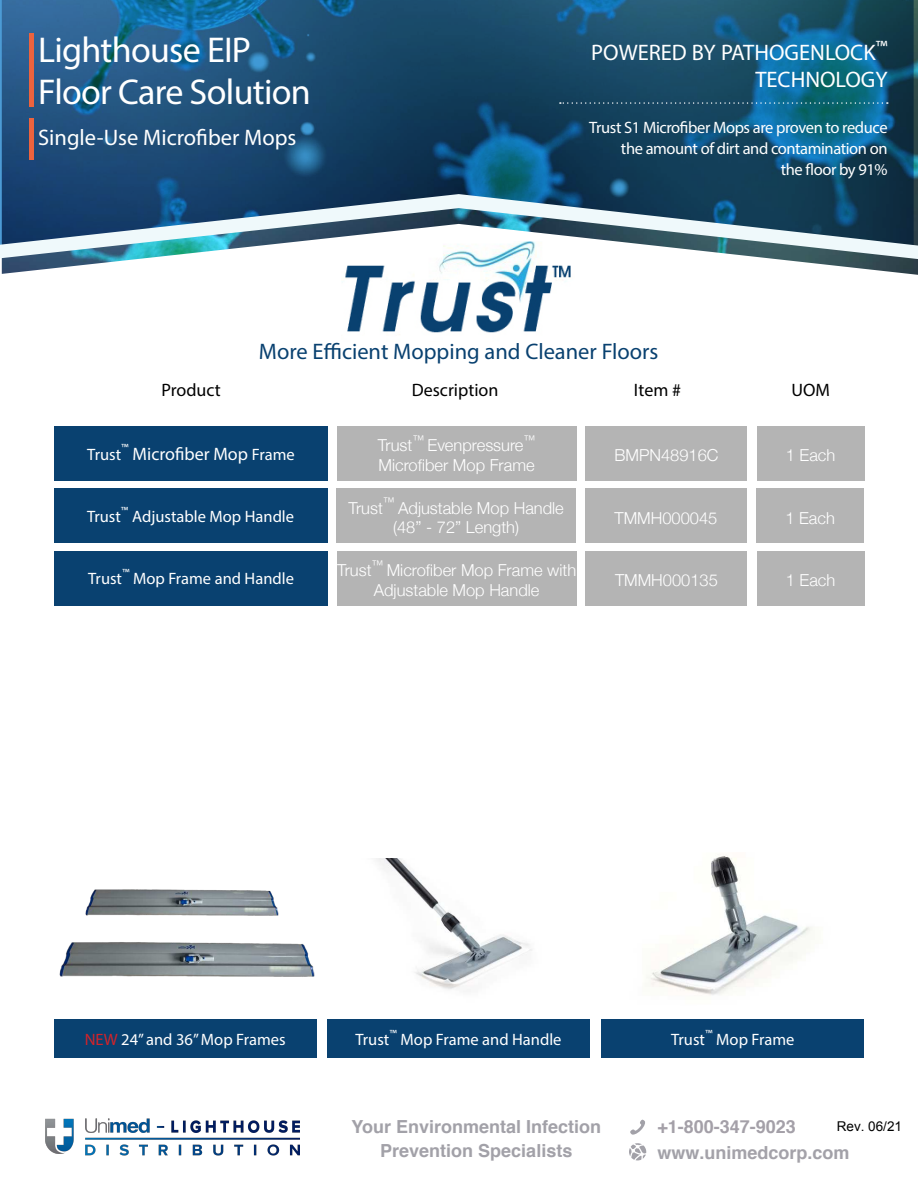
<style>
.page{position:relative;width:918px;height:1188px;background:#fff}
.page>*{position:absolute;margin:0;border:0;box-sizing:border-box;transform-origin:0 0}
.t1{font:36px/42px "Myriad Pro";letter-spacing:-.02em;color:#fff}
.t2{font:22.5px/27px "Myriad Pro";color:#fff;text-align:right}
.t3{font:22.5px "Myriad Pro";color:#094170}
.t4{font:700 18px/24px "Helvetica";color:#a2a1a8;text-align:center}
.t5{font:700 18px/25.2px "Helvetica";color:#a4a0a8}
.t6{font:18px "Myriad Pro";color:#000}
.t7{font:18px "Myriad Pro";color:#fff}
.t8{font:300 16.5px/19.8px "Helvetica Neue";color:#fff}
.t9{font:16.5px "Myriad Pro";letter-spacing:-.005em;color:#fff}
.t10{font:16.5px/21px "Myriad Pro";letter-spacing:-.025em;color:#fff;text-align:right}
.t11{font:13.5px "Arial";color:#000}
.t12{font:12px "Myriad Pro";color:#fff}
.t13{font:300 12px "Helvetica Neue";color:#fff}
.s1{font-size:16.5px}
.s2{color:#d2232a}
.s3{color:#a2a1a8}
.s4{color:#a4a2a9}
</style>
<div class="page">
<img style="left:345px;top:275px;width:226px;height:58px">
<img style="left:2px;top:0;width:916px;height:275px">
<svg style="left:0;top:0;width:914px;height:194px;background:#184f73"></svg>
<svg style="left:0;top:194px;width:918px;height:65px"></svg>
<svg style="left:560px;top:102px;width:328px;height:2px"></svg>
<hr style="left:29px;top:33px;width:4px;height:74px;background:#ec633e">
<hr style="left:29px;top:119px;width:4px;height:41px;background:#ec633e">
<div style="left:54px;top:1019px;width:262px;height:39px;background:#094170"></div>
<img style="left:85px;top:889px;width:194px;height:27px">
<img style="left:59px;top:942px;width:256px;height:35px">
<div style="left:54px;top:488px;width:273px;height:55px;background:#094170"></div>
<div style="left:337px;top:488px;width:239px;height:55px;background:#b4b4b4"></div>
<div style="left:585px;top:488px;width:162px;height:55px;background:#b4b4b4"></div>
<div style="left:756px;top:488px;width:108px;height:55px;background:#b4b4b4"></div>
<div style="left:54px;top:426px;width:274px;height:54px;background:#094170"></div>
<div style="left:337px;top:426px;width:239px;height:54px;background:#b4b4b4"></div>
<div style="left:586px;top:426px;width:161px;height:54px;background:#b4b4b4"></div>
<div style="left:757px;top:426px;width:107px;height:54px;background:#b4b4b4"></div>
<div style="left:54px;top:551px;width:274px;height:54px;background:#094170"></div>
<div style="left:337px;top:551px;width:239px;height:54px;background:#b4b4b4"></div>
<div style="left:586px;top:551px;width:161px;height:54px;background:#b4b4b4"></div>
<div style="left:757px;top:551px;width:107px;height:54px;background:#b4b4b4"></div>
<div style="left:327px;top:1019px;width:263px;height:39px;background:#094170"></div>
<img style="left:646px;top:855px;width:167px;height:140px">
<div style="left:602px;top:1019px;width:262px;height:39px;background:#094170"></div>
<img style="left:376px;top:858px;width:156px;height:132px">
<svg style="left:629px;top:1143px;width:17px;height:17px"></svg>
<svg style="left:630px;top:1119px;width:15px;height:16px"></svg>
<img style="left:45px;top:1118px;width:254px;height:37px">
<h1 class="t1" style="left:38px;top:32px;width:274px">Lighthouse EIP<br>Floor Care Solution</h1>
<h2 class="t2" style="left:38px;top:126px;width:260px">Single-Use Microfiber Mops</h2>
<h2 class="t2" style="left:591px;top:41px;width:298px">POWERED BY PATHOGENLOCK<sup>™<br></sup>TECHNOLOGY</h2>
<p class="t10" style="left:589px;top:118px;width:300px">Trust S1 Microfiber Mops are proven to reduce the amount of dirt and contamination on<br>the floor by 91%</p>
<h2 class="t3" style="left:259px;top:343px;width:401px">More Efficient Mopping and Cleaner Floors</h2>
<p class="t6" style="left:161px;top:383px;width:61px">Product</p>
<p class="t6" style="left:412px;top:383px;width:88px">Description</p>
<p class="t6" style="left:634px;top:383px;width:49px">Item #</p>
<p class="t6" style="left:791px;top:383px;width:40px">UOM</p>
<p class="t13" style="left:524px;top:435px;width:13px">™</p>
<p class="t8" style="left:379px;top:454px;width:158px">Microfiber Mop Frame</p>
<p class="t13" style="left:412px;top:435px;width:13px">™</p>
<p class="t8" style="left:428px;top:434px;width:97px">Evenpressure</p>
<p class="t7" style="left:87px;top:447px;width:209px"><span class="s1">Trust</span><sup>™</sup> Microfiber Mop <span class="s1">Frame</span></p>
<p class="t8" style="left:378px;top:437px;width:36px">Trust</p>
<p class="t8" style="left:614px;top:447px;width:106px">BMPN48916C</p>
<p class="t8" style="left:786px;top:444px;width:51px">1 Each</p>
<p class="t12" style="left:121px;top:506px;width:9px">™</p>
<p class="t9" style="left:132px;top:510px;width:163px">Adjustable Mop Handle</p>
<p class="t9" style="left:87px;top:510px;width:35px">Trust</p>
<p class="t12" style="left:122px;top:568px;width:9px">™</p>
<p class="t9" style="left:133px;top:572px;width:162px">Mop Frame and Handle</p>
<p class="t9" style="left:88px;top:572px;width:35px">Trust</p>
<p class="t13" style="left:383px;top:497px;width:13px">™</p>
<p class="t8" style="left:393px;top:497px;width:172px;text-indent:5px">Adjustable Mop Handle (48” - 72” Length)</p>
<p class="t8" style="left:615px;top:507px;width:104px">TMMH000045</p>
<p class="t8" style="left:785px;top:507px;width:51px">1 Each</p>
<p class="t8" style="left:348px;top:499px;width:36px">Trust</p>
<p class="t13" style="left:372px;top:560px;width:13px">™</p>
<p class="t8" style="left:374px;top:559px;width:204px;text-indent:13px">Microfiber Mop Frame with<br>Adjustable Mop Handle</p>
<p class="t8" style="left:615px;top:569px;width:104px">TMMH000135</p>
<p class="t8" style="left:786px;top:569px;width:51px">1 Each</p>
<p class="t8" style="left:337px;top:562px;width:36px">Trust</p>
<p class="t9" style="left:85px;top:1033px;width:202px"><span class="s2">NEW</span> 24” and 36” Mop Frames</p>
<p class="t12" style="left:389px;top:1029px;width:9px">™</p>
<p class="t12" style="left:705px;top:1029px;width:9px">™</p>
<p class="t9" style="left:401px;top:1033px;width:162px">Mop Frame and Handle</p>
<p class="t9" style="left:671px;top:1033px;width:35px">Trust</p>
<p class="t9" style="left:355px;top:1033px;width:35px">Trust</p>
<p class="t9" style="left:716px;top:1033px;width:80px">Mop Frame</p>
<p class="t4" style="left:351px;top:1116px;width:251px">Your Environmental Infection<br>Prevention Specialists</p>
<p class="t5" style="left:657px;top:1115px;width:194px">+1-800-347-9023 <span class="s3">www.</span><span class="s4">unimedcorp</span><span class="s3">.com</span></p>
<p class="t11" style="left:837px;top:1118px;width:67px">Rev. 06/21</p>
</div>
